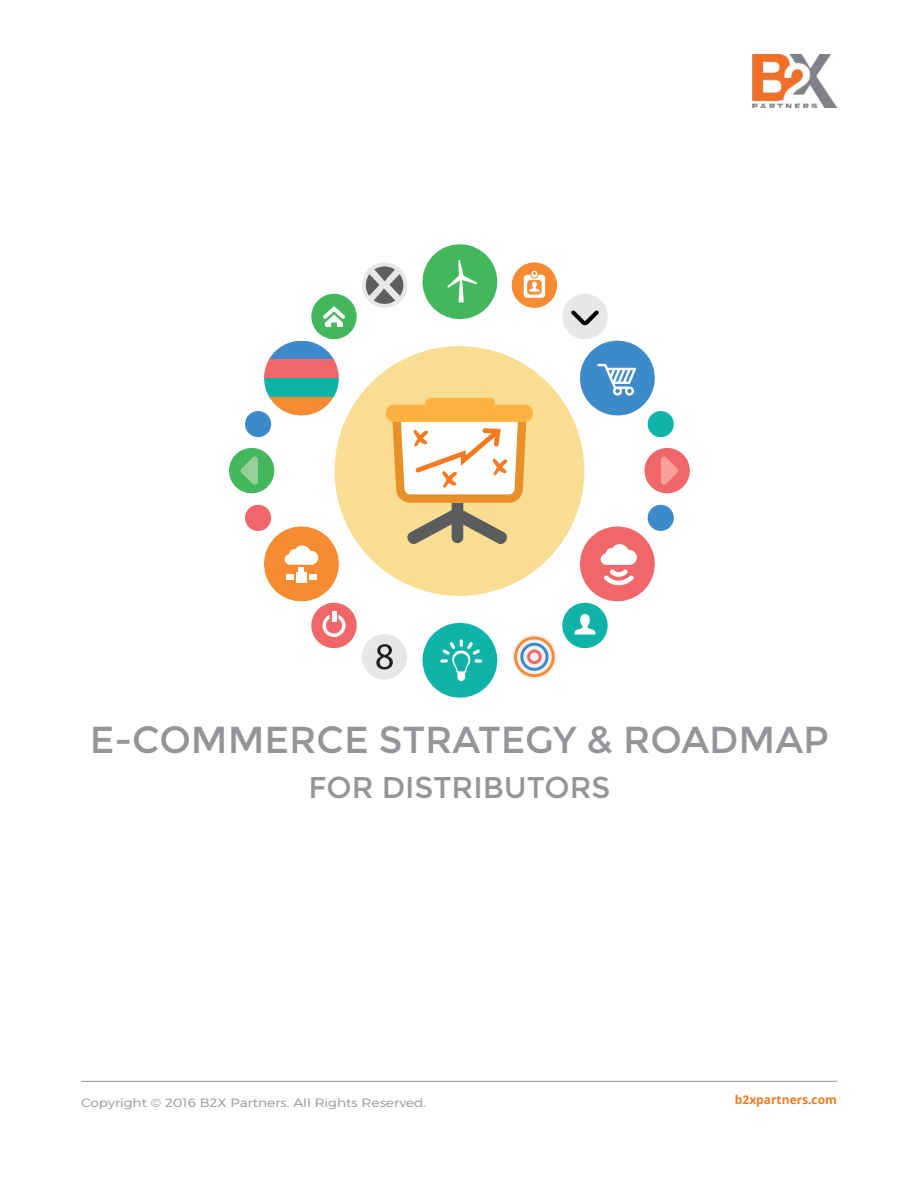
<style>
.page{position:relative;width:918px;height:1188px;background:#fff}
.page>*{position:absolute;margin:0;border:0;box-sizing:border-box;transform-origin:0 0}
.t1{font:37.5px "Montserrat";color:#939598}
.t2{font:30px "Montserrat";color:#939598}
.t3{font:300 12px "Montserrat";color:#939598;scale:1.15 1}
.t4{font:700 12px "Open Sans";color:#f47a20}
</style>
<div class="page">
<hr style="left:81px;top:1081px;width:756px;height:1px;background:#939598">
<svg style="left:229px;top:244px;width:461px;height:454px"></svg>
<img style="left:753px;top:54px;width:84px;height:54px">
<h1 class="t1" style="left:90px;top:717px;width:740px">E-COMMERCE STRATEGY &amp; ROADMAP</h1>
<h2 class="t2" style="left:308px;top:769px;width:304px">FOR DISTRIBUTORS</h2>
<p class="t3" style="left:81px;top:1095px;width:302px">Copyright © 2016 B2X Partners. All Rights Reserved.</p>
<p class="t4" style="left:735px;top:1092px;width:104px">b2xpartners.com</p>
</div>
